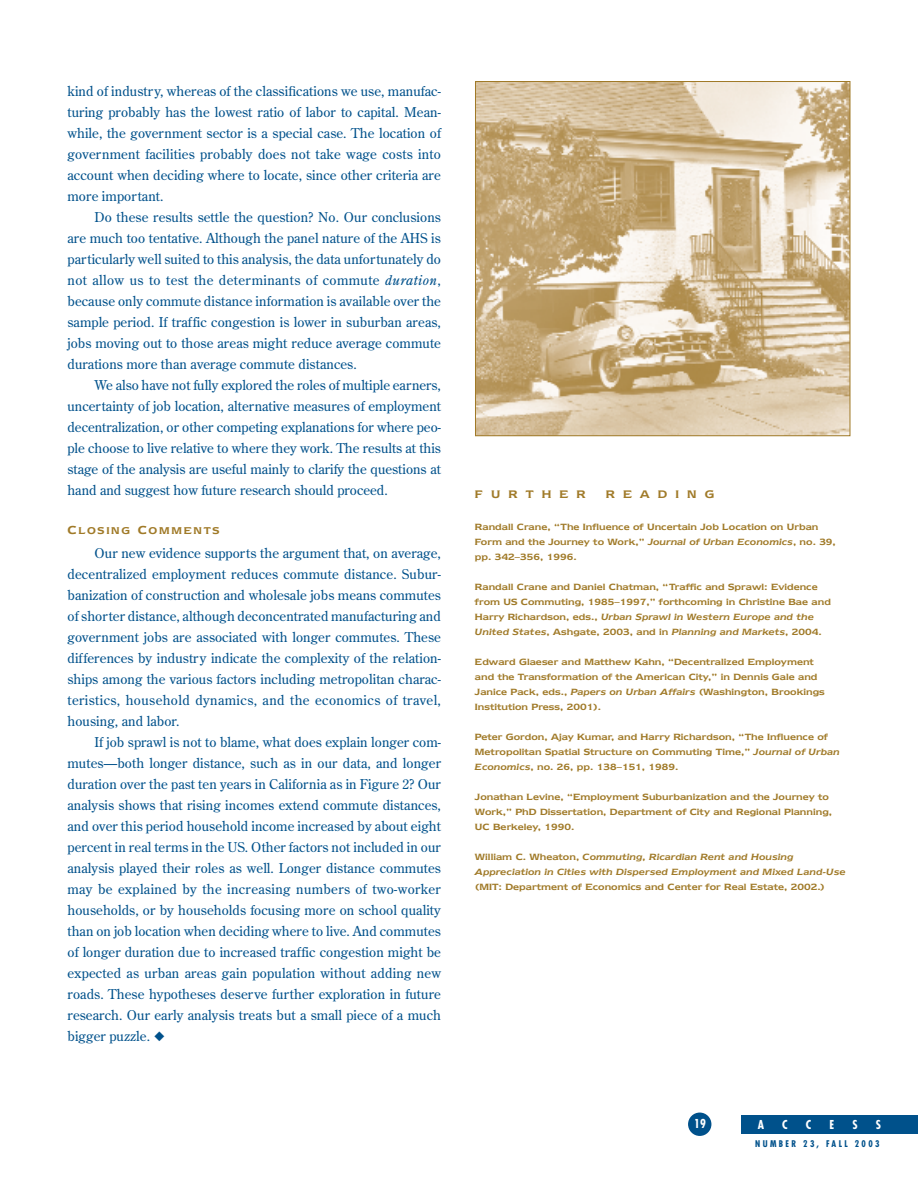
<style>
.page{position:relative;width:918px;height:1188px;background:#fff}
.page>*{position:absolute;margin:0;border:0;box-sizing:border-box;transform-origin:0 0}
.t1{font:13.5px/21px "Century Old Style";letter-spacing:.005em;color:#00518b;text-align:justify}
.t2{font:600 12.75px "Newtext IT Cby BT";letter-spacing:.635em;color:#a07a28}
.t3{font:700 condensed 12px "Futura";color:#fff}
.t4{font:600 11.55px "Newtext IT Cby BT";letter-spacing:.15em;color:#a07a28}
.t5{font:600 10.5px/15px "Newtext IT Cby BT";color:#a07a28}
.t6{font:italic 600 10.5px/15px "Newtext IT Cby BT";color:#a07a28}
.t7{font:700 condensed 9px "Futura";letter-spacing:.265em;color:#00518b}
.s1{font-style:italic}
.s2{font-size:13.5px}
.s3{font-style:normal}
</style>
<div class="page">
<img style="left:477px;top:83px;width:371px;height:351px">
<div style="left:475px;top:81px;width:375px;height:355px;border:1px solid #a07a28"></div>
<div style="left:688px;top:1113px;width:23px;height:23px;background:#00518b;border-radius:50%"></div>
<div style="left:741px;top:1115px;width:177px;height:19px;background:#00518b"></div>
<p class="t1" style="left:68px;top:82px;width:375px">kind of industry, whereas of the classifications we use, manufac&shy;turing probably has the lowest ratio of labor to capital. Mean&shy;while, the government sector is a special case. The location of government facilities probably does not take wage costs into account when deciding where to locate, since other criteria are more important.</p>
<p class="t1" style="left:67px;top:208px;width:375px;text-indent:27px">Do these results settle the question? No. Our conclusions are much too tentative. Although the panel nature of the AHS is particularly well suited to this analysis, the data unfortunately do not allow us to test the determinants of commute <span class="s1">duration</span>, because only commute distance information is available over the sample period. If traffic congestion is lower in suburban areas, jobs moving out to those areas might reduce average commute durations more than average commute distances.</p>
<p class="t1" style="left:67px;top:376px;width:375px;text-indent:27px">We also have not fully explored the roles of multiple earners, uncertainty of job location, alternative measures of employment decentralization, or other competing explanations for where peo&shy;ple choose to live relative to where they work. The results at this stage of the analysis are useful mainly to clarify the questions at hand and suggest how future research should proceed.</p>
<p class="t4" style="left:67px;top:523px;width:153px"><span class="s2">C</span>LOSING <span class="s2">C</span>OMMENTS</p>
<p class="t1" style="left:68px;top:544px;width:375px;text-indent:27px">Our new evidence supports the argument that, on average, decentralized employment reduces commute distance. Subur&shy;banization of construction and wholesale jobs means commutes of shorter distance, although deconcentrated manufacturing and government jobs are associated with longer commutes. These differences by industry indicate the complexity of the relation&shy;ships among the various factors including metropolitan charac&shy;teristics, household dynamics, and the economics of travel, housing, and labor.</p>
<p class="t1" style="left:68px;top:733px;width:375px;text-indent:27px">If job sprawl is not to blame, what does explain longer com&shy;mutes—both longer distance, such as in our data, and longer duration over the past ten years in California as in Figure 2? Our analysis shows that rising incomes extend commute distances, and over this period household income increased by about eight percent in real terms in the US. Other factors not included in our analysis played their roles as well. Longer distance commutes may be explained by the increasing numbers of two-worker households, or by households focusing more on school quality than on job location when deciding where to live. And commutes of longer duration due to increased traffic congestion might be expected as urban areas gain population without adding new roads. These hypotheses deserve further exploration in future research. Our early analysis treats but a small piece of a much bigger puzzle. ◆</p>
<p class="t2" style="left:475px;top:486px;width:112px">FURTHER</p>
<p class="t2" style="left:606px;top:486px;width:110px">READING</p>
<p class="t5" style="left:475px;top:518px;width:363px">Randall Crane, “The Influence of Uncertain Job Location on Urban<br>Form and the Journey to Work,” <span class="s1">Journal of Urban Economics</span>, no. 39, pp. 342–356, 1996.</p>
<p class="t5" style="left:475px;top:578px;width:357px">Randall Crane and Daniel Chatman, “Traffic and Sprawl: Evidence from US Commuting, 1985–1997,” forthcoming in Christine Bae and Harry Richardson, eds., <span class="s1">Urban Sprawl in Western Europe and the United States</span>, Ashgate, 2003, and in <span class="s1">Planning and Markets</span>, 2004.</p>
<p class="t5" style="left:475px;top:653px;width:351px">Edward Glaeser and Matthew Kahn, “Decentralized Employment and the Transformation of the American City,” in Dennis Gale and Janice Pack, eds., <span class="s1">Papers on Urban Affairs</span> (Washington, Brookings Institution Press, 2001).</p>
<p class="t5" style="left:475px;top:728px;width:366px">Peter Gordon, Ajay Kumar, and Harry Richardson, “The Influence of<br>Metropolitan Spatial Structure on Commuting Time,” <span class="s1">Journal of Urban<br>Economics</span>, no. 26, pp. 138–151, 1989.</p>
<p class="t5" style="left:475px;top:788px;width:359px">Jonathan Levine, “Employment Suburbanization and the Journey to<br>Work,” PhD Dissertation, Department of City and Regional Planning,<br>UC Berkeley, 1990.</p>
<p class="t6" style="left:475px;top:848px;width:372px"><span class="s3">William C. Wheaton,</span> Commuting, Ricardian Rent and Housing<br>Appreciation in Cities with Dispersed Employment and Mixed Land-Use</p>
<p class="t5" style="left:475px;top:878px;width:352px">(MIT: Department of Economics and Center for Real Estate, 2002.)</p>
<p class="t3" style="left:694px;top:1118px;width:13px">19</p>
<p class="t3" style="left:758px;top:1119px;width:8px">A</p>
<p class="t3" style="left:782px;top:1119px;width:7px">C</p>
<p class="t3" style="left:806px;top:1119px;width:7px">C</p>
<p class="t3" style="left:830px;top:1119px;width:6px">E</p>
<p class="t3" style="left:852px;top:1119px;width:7px">S</p>
<p class="t3" style="left:876px;top:1119px;width:7px">S</p>
<p class="t7" style="left:755px;top:1139px;width:126px">NUMBER 23, FALL 2003</p>
</div>
